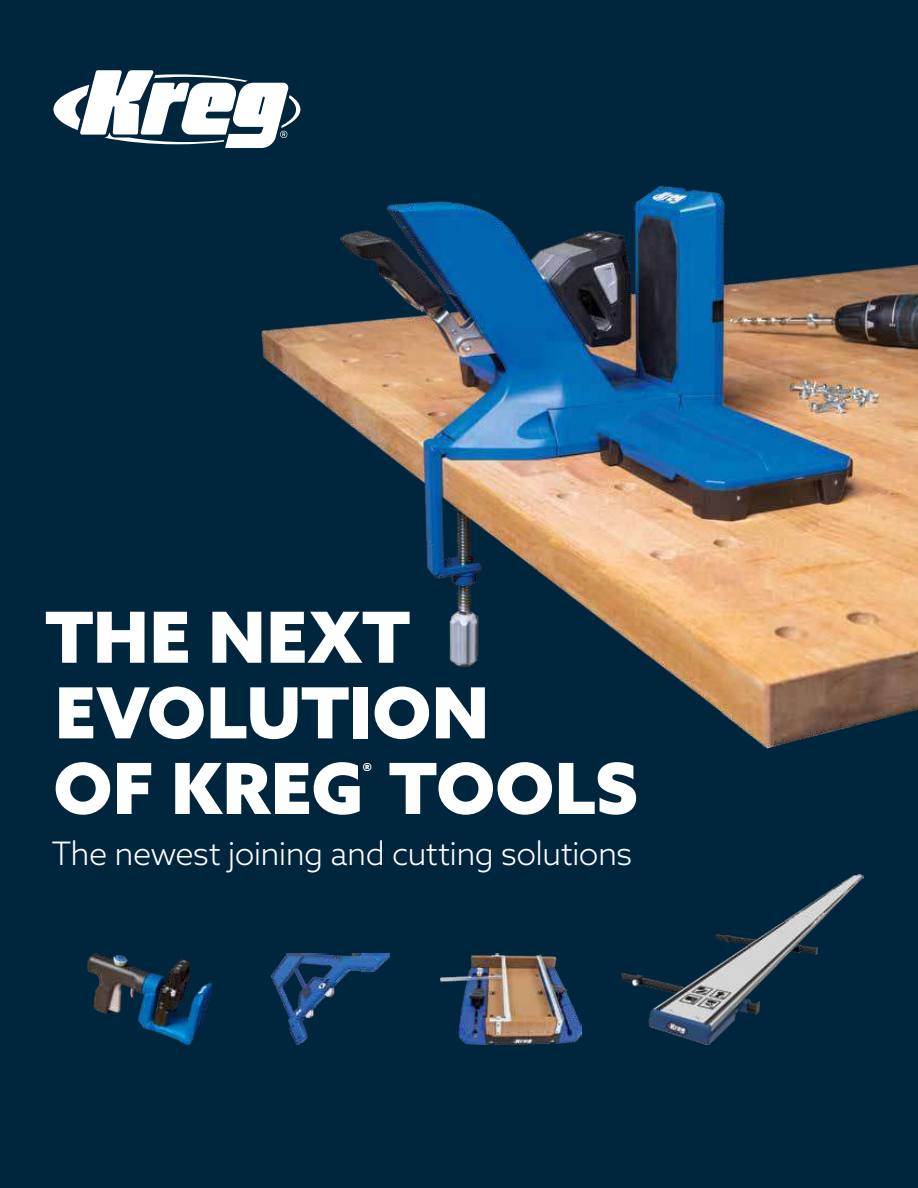
<style>
.page{position:relative;width:918px;height:1188px;background:#00263e}
.page>*{position:absolute;margin:0;border:0;box-sizing:border-box;transform-origin:0 0}
.t1{font:900 70.5px/75.6px "Azo Sans";letter-spacing:.01em;color:#fff}
.t2{font:300 32.4px "Azo Sans";letter-spacing:-.02em;color:#fff}
.t3{font:900 21.9px "Azo Sans";color:#fff}
</style>
<div class="page">
<img style="left:261px;top:185px;width:657px;height:564px">
<img style="left:87px;top:953px;width:125px;height:92px">
<img style="left:622px;top:874px;width:241px;height:171px">
<img style="left:271px;top:953px;width:119px;height:92px">
<img style="left:441px;top:953px;width:140px;height:92px">
<svg style="left:53px;top:70px;width:247px;height:78px"></svg>
<h1 class="t1" style="left:45px;top:598px;width:594px">THE NEXT<br>EVOLUTION<br>OF KREG TOOLS</h1>
<p class="t3" style="left:363px;top:757px;width:11px">®</p>
<p class="t2" style="left:51px;top:832px;width:582px">The newest joining and cutting solutions</p>
</div>
